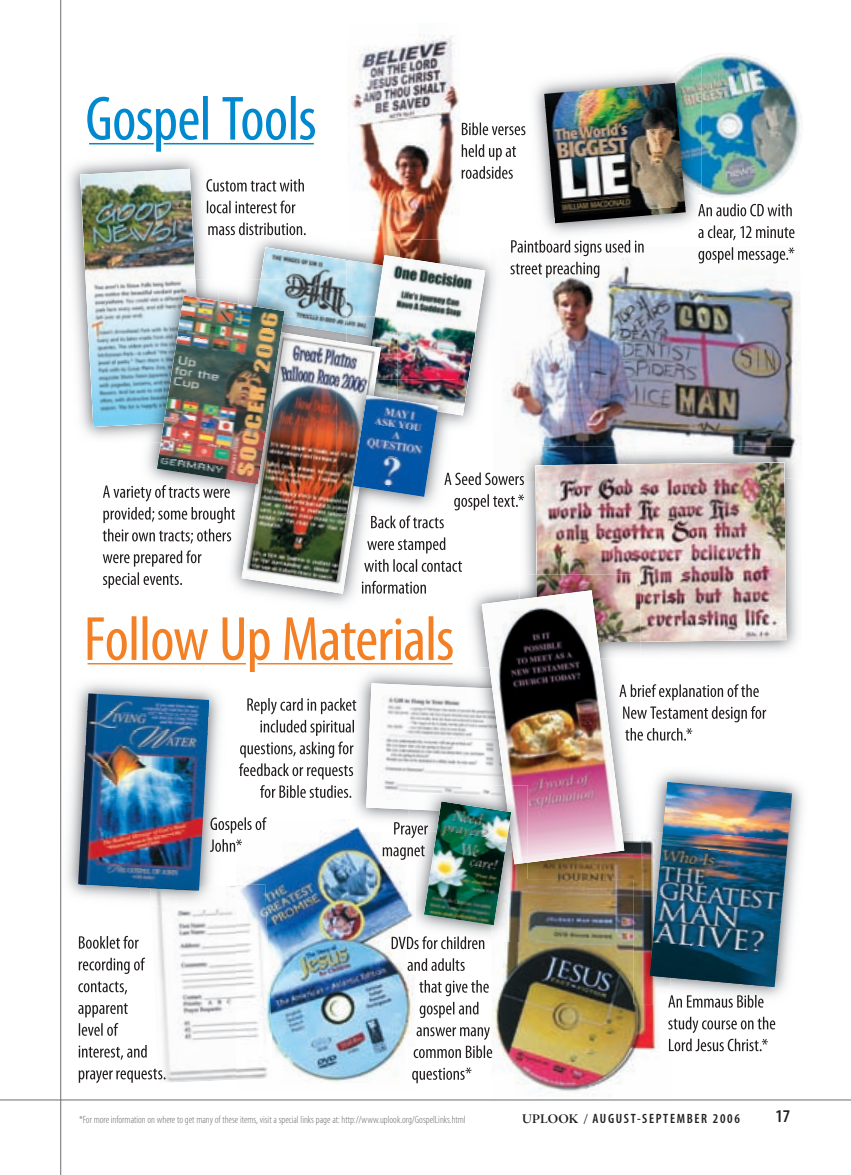
<style>
.page{position:relative;width:851px;height:1175px;background:#fff}
.page>*{position:absolute;margin:0;border:0;box-sizing:border-box;transform-origin:0 0}
.t1{font:600 condensed 18px "Myriad Pro";color:#231f20}
.t2{font:600 condensed 13.5px "Myriad Pro";letter-spacing:.12em;color:#231f20}
.t3{font:300 condensed 10.5px "Myriad Pro";color:#6c6d70}
.s1{font-family:"Adobe Jenson Pro Bold Subh";font-weight:400;font-stretch:normal}
</style>
<div class="page">
<img style="left:348px;top:34px;width:112px;height:132px">
<img style="left:491px;top:925px;width:179px;height:176px">
<img style="left:685px;top:53px;width:117px;height:113px">
<img style="left:157px;top:925px;width:79px;height:157px">
<img style="left:236px;top:925px;width:179px;height:157px">
<img style="left:236px;top:925px;width:37px;height:154px">
<img style="left:69px;top:158px;width:128px;height:235px">
<img style="left:67px;top:691px;width:13px;height:204px">
<img style="left:78px;top:883px;width:2px;height:7px">
<img style="left:633px;top:925px;width:37px;height:79px">
<img style="left:654px;top:925px;width:130px;height:13px">
<img style="left:652px;top:927px;width:130px;height:27px">
<img style="left:651px;top:943px;width:130px;height:27px">
<img style="left:649px;top:959px;width:130px;height:28px">
<img style="left:649px;top:975px;width:129px;height:12px">
<img style="left:534px;top:73px;width:121px;height:93px">
<img style="left:655px;top:67px;width:46px;height:99px">
<img style="left:544px;top:83px;width:132px;height:24px">
<img style="left:545px;top:96px;width:133px;height:27px">
<img style="left:546px;top:112px;width:133px;height:27px">
<img style="left:548px;top:128px;width:132px;height:27px">
<img style="left:549px;top:144px;width:133px;height:22px">
<img style="left:550px;top:160px;width:133px;height:6px">
<img style="left:794px;top:447px;width:8px;height:34px">
<img style="left:408px;top:925px;width:119px;height:16px">
<svg style="left:87px;top:96px;width:228px;height:56px"></svg>
<svg style="left:391px;top:936px;width:93px;height:13px"></svg>
<svg style="left:407px;top:958px;width:57px;height:13px"></svg>
<svg style="left:419px;top:980px;width:70px;height:38px"></svg>
<svg style="left:413px;top:1027px;width:79px;height:31px"></svg>
<svg style="left:412px;top:1067px;width:59px;height:16px"></svg>
<svg style="left:668px;top:995px;width:95px;height:12px"></svg>
<svg style="left:668px;top:1016px;width:107px;height:35px"></svg>
<svg style="left:79px;top:935px;width:60px;height:13px"></svg>
<svg style="left:79px;top:957px;width:66px;height:17px"></svg>
<svg style="left:78px;top:981px;width:49px;height:13px"></svg>
<svg style="left:78px;top:1003px;width:50px;height:14px"></svg>
<svg style="left:79px;top:1023px;width:39px;height:12px"></svg>
<svg style="left:79px;top:1045px;width:68px;height:14px"></svg>
<svg style="left:79px;top:1068px;width:86px;height:15px"></svg>
<svg style="left:462px;top:122px;width:63px;height:13px"></svg>
<svg style="left:461px;top:144px;width:55px;height:16px"></svg>
<img style="left:80px;top:166px;width:714px;height:759px">
<hr style="left:60px;top:0;width:1px;height:1174px;background:#6c6d70">
<hr style="left:0;top:1099px;width:850px;height:1px;background:#6c6d70">
<p class="t3" style="left:79px;top:1115px;width:388px">*For more information on where to get many of these items, visit a special links page at: http://www.uplook.org/GospelLinks.html</p>
<p class="t2" style="left:522px;top:1113px;width:219px"><span class="s1">UPLOOK /</span> AUGUST-SEPTEMBER 2006</p>
<h1 class="t1" style="left:775px;top:1110px;width:16px">17</h1>
</div>
